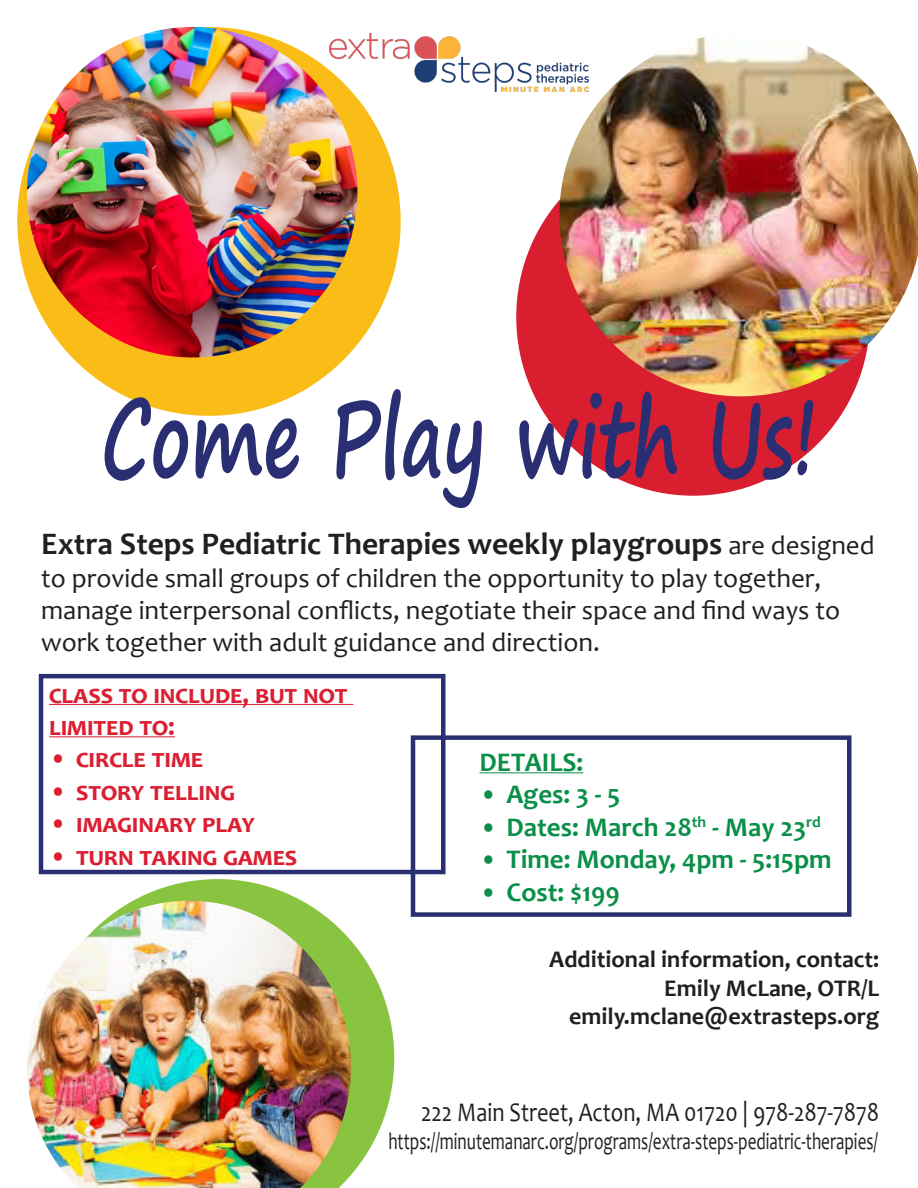
<style>
.page{position:relative;width:918px;height:1188px;background:#fff}
.page>*{position:absolute;margin:0;border:0;box-sizing:border-box;transform-origin:0 0}
.t1{font:700 105.45px "Segoe Print";color:#292f72;scale:.69 1}
.t2{font:700 31.5px "Candara";color:#231f20}
.t3{font:27px/32.4px "Candara";color:#231f20}
.t4{font:700 27px "Candara";color:#db1e31}
.t5{font:700 27px "Candara";color:#098f47}
.t6{font:27px "Candara";color:#231f20;scale:.83 1}
.t7{font:700 24px "Candara";color:#231f20}
.t8{font:24px "Candara";color:#231f20;scale:.71 1}
.s1{font-weight:400;font-size:27px}
</style>
<div class="page">
<div style="left:411px;top:735px;width:441px;height:182px;border:4px solid #292f72"></div>
<div style="left:17px;top:27px;width:384px;height:389px;background:#fabc17;border-radius:50%"></div>
<svg style="left:133px;top:879px;width:261px;height:296px;fill:#88c440"></svg>
<div style="left:516px;top:138px;width:354px;height:358px;background:#d91e30;border-radius:50%"></div>
<img style="left:27px;top:27px;width:330px;height:330px;border-radius:165px">
<img style="left:559px;top:37px;width:359px;height:359px">
<img style="left:27px;top:901px;width:324px;height:287px">
<img style="left:330px;top:33px;width:258px;height:59px">
<hr style="left:480px;top:773px;width:103px;height:1px;background:#098f47">
<hr style="left:49px;top:704px;width:304px;height:1px;background:#db1e31">
<hr style="left:49px;top:737px;width:126px;height:1px;background:#db1e31">
<div style="left:39px;top:674px;width:407px;height:200px;border:4px solid #292f72"></div>
<p class="t1" style="left:101px;top:342px;width:1039px">Come Play with Us!</p>
<p class="t2" style="left:41px;top:524px;width:835px">Extra Steps Pediatric Therapies weekly playgroups <span class="s1">are designed</span></p>
<p class="t3" style="left:41px;top:561px;width:801px">to provide small groups of children the opportunity to play together, manage interpersonal conflicts, negotiate their space and find ways to work together with adult guidance and direction.</p>
<p class="t4" style="left:49px;top:677px;width:300px">Class to include, but not</p>
<p class="t4" style="left:49px;top:709px;width:128px">limited to:</p>
<p class="t4" style="left:49px;top:742px;width:155px">• Circle Time</p>
<p class="t4" style="left:49px;top:774px;width:188px">• Story Telling</p>
<p class="t4" style="left:49px;top:807px;width:207px">• Imaginary Play</p>
<p class="t4" style="left:49px;top:839px;width:250px">• Turn taking games</p>
<p class="t5" style="left:480px;top:745px;width:105px">DETAILS:</p>
<p class="t5" style="left:480px;top:778px;width:142px">• Ages: 3 - 5</p>
<p class="t5" style="left:480px;top:810px;width:343px">• Dates: March 28<sup>th</sup> - May 23<sup>rd</sup></p>
<p class="t5" style="left:480px;top:843px;width:354px">• Time: Monday, 4pm - 5:15pm</p>
<p class="t5" style="left:480px;top:875px;width:142px">• Cost: $199</p>
<p class="t7" style="left:549px;top:944px;width:332px">Additional information, contact:</p>
<p class="t7" style="left:664px;top:973px;width:217px">Emily McLane, OTR/L</p>
<p class="t7" style="left:569px;top:1001px;width:311px">emily.mclane@extrasteps.org</p>
<p class="t6" style="left:421px;top:1095px;width:553px">222 Main Street, Acton, MA 01720 | 978-287-7878</p>
<p class="t8" style="left:388px;top:1126px;width:691px">https://minutemanarc.org/programs/extra-steps-pediatric-therapies/</p>
</div>
